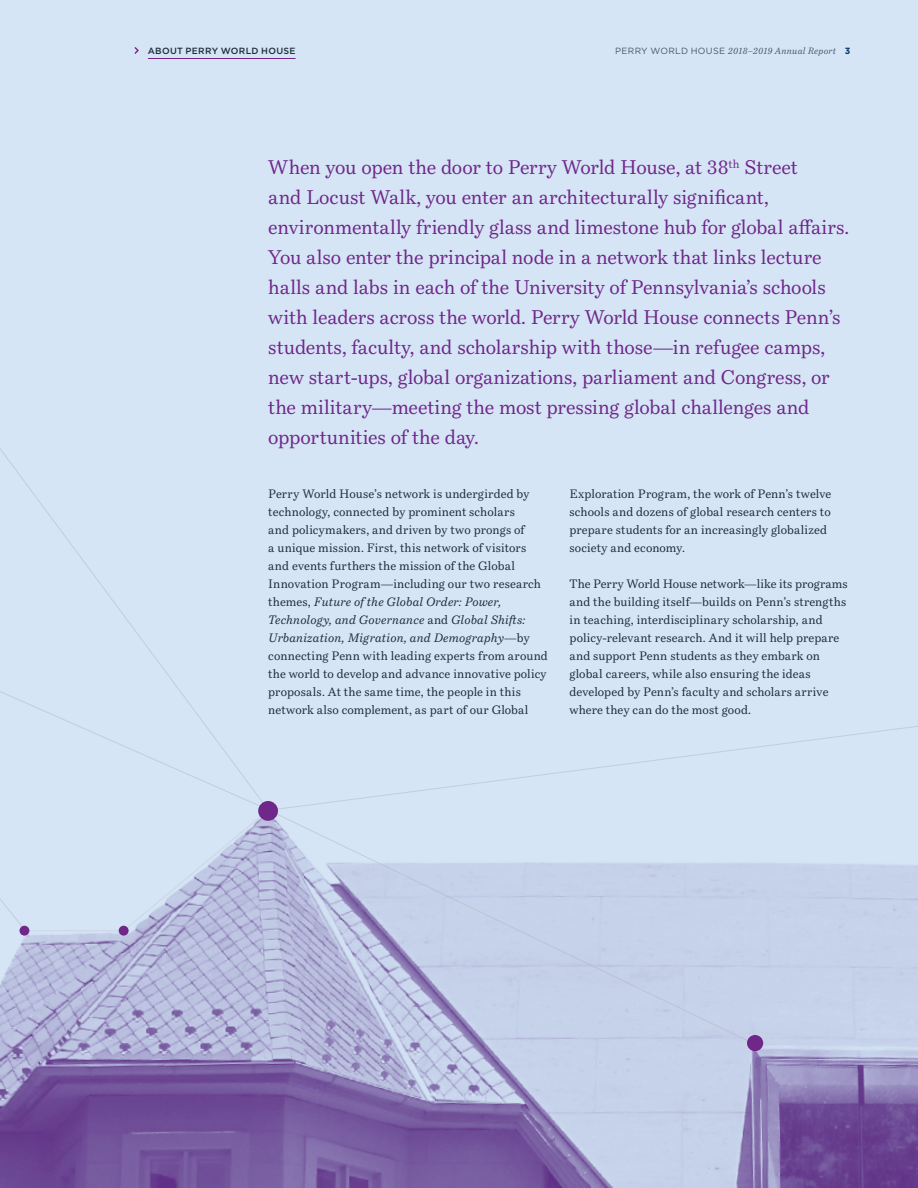
<style>
.page{position:relative;width:918px;height:1188px;background:#d5e5f6}
.page>*{position:absolute;margin:0;border:0;box-sizing:border-box;transform-origin:0 0}
.t1{font:19.5px/30px "Bressay";color:#6f2789}
.t2{font:12px/18px "Bressay";letter-spacing:.015em;color:#1c2b39}
.t3{font:italic 9px "Bressay";letter-spacing:.02em;color:#485865}
.t4{font:500 9px "Gotham";letter-spacing:.035em;color:#1c2b39}
.s1{font-family:"Gotham";font-style:normal}
.s2{font-family:"Gotham";font-weight:700;font-style:normal;color:#043673}
.s3{font-style:italic}
</style>
<div class="page">
<img style="left:0;top:863px;width:918px;height:325px">
<svg style="left:271px;top:726px;width:647px;height:83px"></svg>
<svg style="left:268px;top:809px;width:488px;height:236px"></svg>
<svg style="left:0;top:577px;width:269px;height:355px"></svg>
<hr style="left:148px;top:58px;width:148px;height:1px;background:#6f2789">
<svg style="left:134px;top:47px;width:5px;height:7px"></svg>
<div style="left:747px;top:1035px;width:16px;height:16px;background:#6f2789;border-radius:50%"></div>
<div style="left:258px;top:801px;width:20px;height:20px;background:#6f2789;border-radius:50%"></div>
<div style="left:19px;top:926px;width:10px;height:10px;background:#6f2789;border-radius:50%"></div>
<div style="left:119px;top:926px;width:10px;height:10px;background:#6f2789;border-radius:50%"></div>
<p class="t4" style="left:148px;top:46px;width:149px">ABOUT PERRY WORLD HOUSE</p>
<p class="t3" style="left:615px;top:45px;width:237px"><span class="s1">PERRY WORLD HOUSE</span> 2018–2019 Annual Report <span class="s2">3</span></p>
<p class="t1" style="left:268px;top:152px;width:582px">When you open the door to Perry World House, at 38<sup>th</sup> Street<br>and Locust Walk, you enter an architecturally significant, environmentally friendly glass and limestone hub for global affairs.<br>You also enter the principal node in a network that links lecture halls and labs in each of the University of Pennsylvania’s schools with leaders across the world. Perry World House connects Penn’s students, faculty, and scholarship with those—in refugee camps, new start-ups, global organizations, parliament and Congress, or the military—meeting the most pressing global challenges and opportunities of the day.</p>
<p class="t2" style="left:268px;top:485px;width:281px">Perry World House’s network is undergirded by technology, connected by prominent scholars<br>and policymakers, and driven by two prongs of<br>a unique mission. First, this network of visitors and events furthers the mission of the Global Innovation Program—including our two research themes, <span class="s3">Future of the Global Order: Power, Technology, and Governance</span> and <span class="s3">Global Shifts:<br>Urbanization, Migration, and Demography</span>—by connecting Penn with leading experts from around the world to develop and advance innovative policy proposals. At the same time, the people in this network also complement, as part of our Global</p>
<p class="t2" style="left:570px;top:485px;width:263px">Exploration Program, the work of Penn’s twelve schools and dozens of global research centers to prepare students for an increasingly globalized society and economy.</p>
<p class="t2" style="left:570px;top:575px;width:280px">The Perry World House network—like its programs and the building itself—builds on Penn’s strengths in teaching, interdisciplinary scholarship, and policy-relevant research. And it will help prepare and support Penn students as they embark on global careers, while also ensuring the ideas developed by Penn’s faculty and scholars arrive where they can do the most good.</p>
</div>
